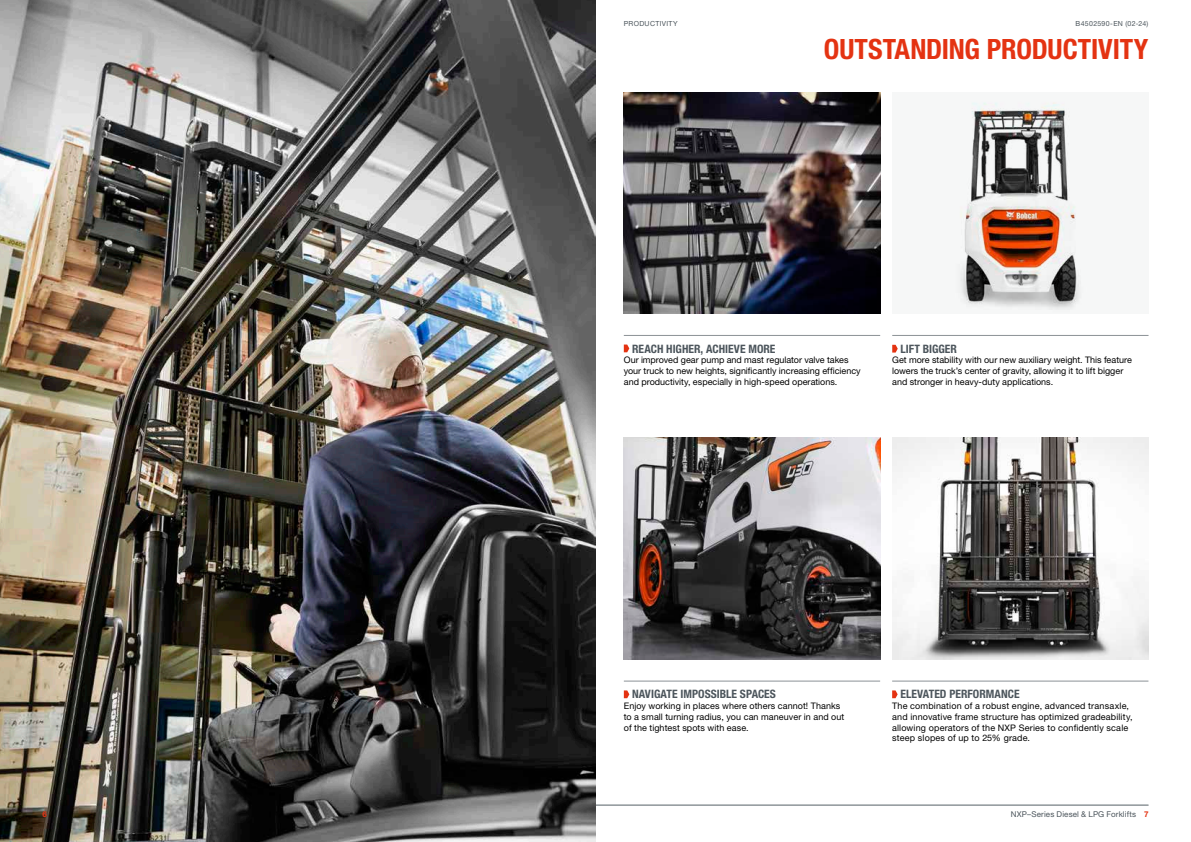
<style>
.page{position:relative;width:1191px;height:842px;background:#fff}
.page>*{position:absolute;margin:0;border:0;box-sizing:border-box;transform-origin:0 0}
.t1{font:700 condensed 28px "Helvetica Neue LT Pro";letter-spacing:-.005em;color:#e43312}
.t2{font:700 condensed 11.6px "Helvetica Neue LT Pro";color:#4c555c}
.t3{font:9px/10.8px "Helvetica Neue LT Pro";letter-spacing:.005em;color:#000}
.t4{font:8px "Helvetica Neue LT Pro";letter-spacing:.015em;color:#4c555c}
.t5{font:700 8px "Helvetica Neue LT Pro";color:#e43312}
.t6{font:7px "Helvetica Neue LT Pro";letter-spacing:.045em;color:#4c555c}
.s1{font-weight:700;color:#e43312}
</style>
<div class="page">
<hr style="left:595px;top:805px;width:553px;height:1px;background:#8b9296">
<img style="left:0;top:0;width:595px;height:842px">
<img style="left:956px;top:102px;width:127px;height:210px">
<img style="left:624px;top:92px;width:256px;height:222px">
<img style="left:624px;top:438px;width:256px;height:221px">
<img style="left:892px;top:438px;width:256px;height:221px">
<hr style="left:624px;top:335px;width:256px;height:1px;background:#8b9296">
<svg style="left:624px;top:345px;width:5px;height:7px"></svg>
<hr style="left:624px;top:681px;width:256px;height:1px;background:#8b9296">
<svg style="left:624px;top:690px;width:5px;height:8px"></svg>
<hr style="left:892px;top:681px;width:256px;height:1px;background:#8b9296">
<svg style="left:892px;top:690px;width:5px;height:8px"></svg>
<hr style="left:892px;top:335px;width:256px;height:1px;background:#8b9296">
<svg style="left:892px;top:345px;width:5px;height:8px"></svg>
<p class="t6" style="left:624px;top:19px;width:55px">PRODUCTIVITY</p>
<p class="t6" style="left:1075px;top:19px;width:74px">B4502590-EN (02-24)</p>
<h1 class="t1" style="left:824px;top:32px;width:326px">OUTSTANDING PRODUCTIVITY</h1>
<p class="t2" style="left:632px;top:341px;width:145px">REACH HIGHER, ACHIEVE MORE</p>
<p class="t3" style="left:624px;top:355px;width:238px">Our improved gear pump and mast regulator valve takes your truck to new heights, significantly increasing efficiency and productivity, especially in high-speed operations.</p>
<p class="t2" style="left:900px;top:341px;width:58px">LIFT BIGGER</p>
<p class="t3" style="left:892px;top:355px;width:241px">Get more stability with our new auxiliary weight. This feature lowers the truck’s center of gravity, allowing it to lift bigger and stronger in heavy-duty applications.</p>
<p class="t2" style="left:632px;top:687px;width:145px">NAVIGATE IMPOSSIBLE SPACES</p>
<p class="t3" style="left:624px;top:700px;width:222px">Enjoy working in places where others cannot! Thanks to a small turning radius, you can maneuver in and out of the tightest spots with ease.</p>
<p class="t2" style="left:900px;top:687px;width:121px">ELEVATED PERFORMANCE</p>
<p class="t3" style="left:892px;top:700px;width:242px">The combination of a robust engine, advanced transaxle, and innovative frame structure has optimized gradeability, allowing operators of the NXP Series to confidently scale steep slopes of up to 25% grade.</p>
<p class="t5" style="left:43px;top:809px;width:6px">6</p>
<p class="t4" style="left:1010px;top:810px;width:139px">NXP–Series Diesel &amp; LPG Forklifts <span class="s1">7</span></p>
</div>
